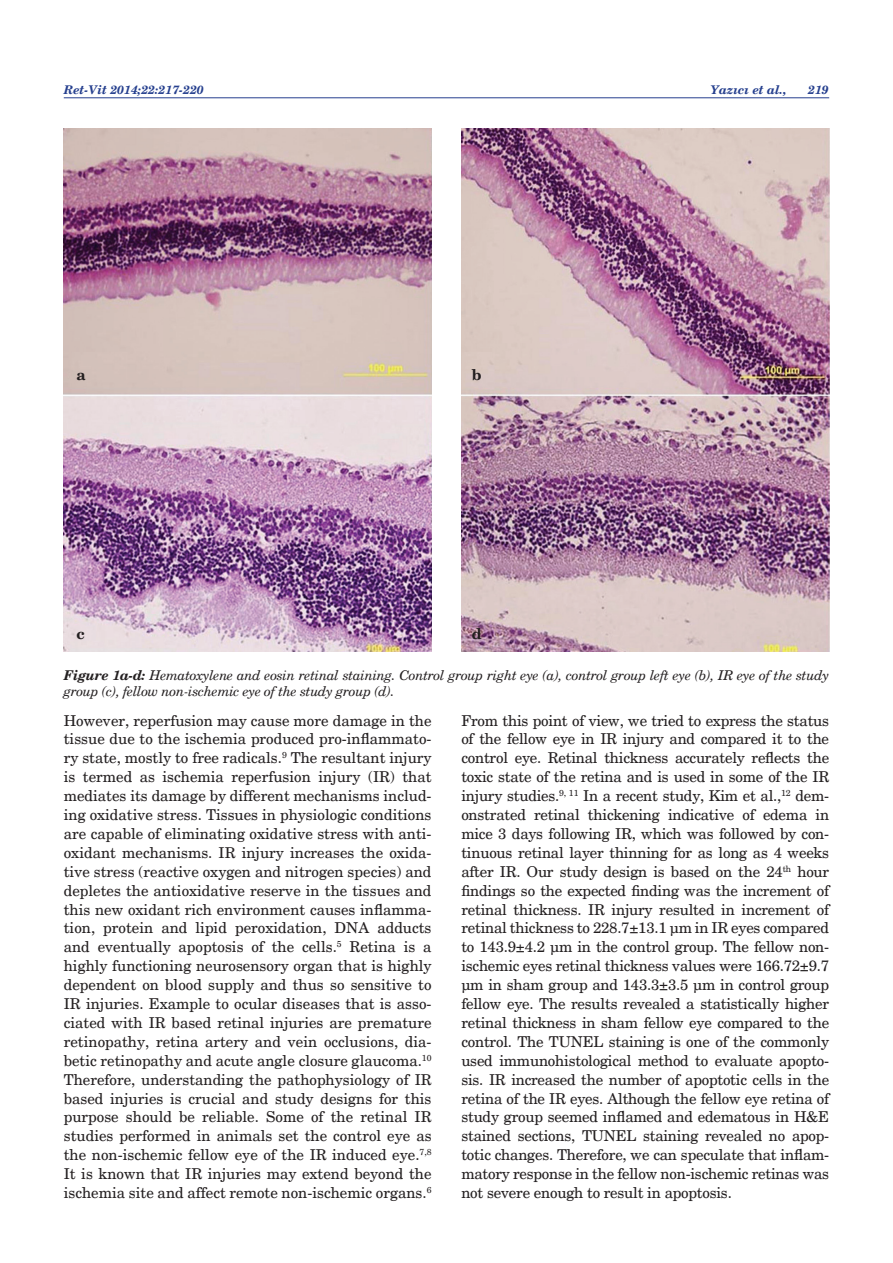
<style>
.page{position:relative;width:893px;height:1263px;background:#fff}
.page>*{position:absolute;margin:0;border:0;box-sizing:border-box;transform-origin:0 0}
.t1{font:15px/18.9px "New Century Schlbk";letter-spacing:-.005em;color:#231f20;text-align:justify}
.dipnotlar{font:700 15px "New Century Schlbk";color:#231f20}
.t2{font:italic 13.5px/16.2px "New Century Schlbk";letter-spacing:-.02em;color:#231f20}
.t3{font:italic 700 12px "New Century Schlbk";color:#253f8e}
.s1{font-weight:700}
</style>
<div class="page">
<hr style="left:64px;top:97px;width:765px;height:1px;background:#253f8e">
<img style="left:64px;top:129px;width:368px;height:522px">
<img style="left:461px;top:129px;width:368px;height:522px">
<p class="t3" style="left:64px;top:82px;width:142px">Ret-Vit 2014;22:217-220</p>
<p class="t3" style="left:711px;top:82px;width:78px">Yazıcı et al.,</p>
<p class="t3" style="left:808px;top:82px;width:22px">219</p>
<p class="dipnotlar" style="left:77px;top:366px;width:11px">a</p>
<p class="dipnotlar" style="left:77px;top:624px;width:10px">c</p>
<p class="dipnotlar" style="left:472px;top:366px;width:11px">b</p>
<p class="dipnotlar" style="left:472px;top:624px;width:12px">d</p>
<p class="t2" style="left:64px;top:667px;width:767px"><span class="s1">Figure 1a-d:</span> Hematoxylene and eosin retinal staining. Control group right eye (a), control group left eye (b), IR eye of the study group (c), fellow non-ischemic eye of the study group (d).</p>
<p class="t1" style="left:64px;top:711px;width:369px">However, reperfusion may cause more damage in the tissue due to the ischemia produced pro-inflammato&shy;ry state, mostly to free radicals.<sup>9</sup> The resultant injury is termed as ischemia reperfusion injury (IR) that mediates its damage by different mechanisms includ&shy;ing oxidative stress. Tissues in physiologic conditions are capable of eliminating oxidative stress with anti&shy;oxidant mechanisms. IR injury increases the oxida&shy;tive stress (reactive oxygen and nitrogen species) and depletes the antioxidative reserve in the tissues and this new oxidant rich environment causes inflamma&shy;tion, protein and lipid peroxidation, DNA adducts and eventually apoptosis of the cells.<sup>5</sup> Retina is a highly functioning neurosensory organ that is highly dependent on blood supply and thus so sensitive to IR injuries. Example to ocular diseases that is asso&shy;ciated with IR based retinal injuries are premature retinopathy, retina artery and vein occlusions, dia&shy;betic retinopathy and acute angle closure glaucoma.<sup>10<br></sup>Therefore, understanding the pathophysiology of IR based injuries is crucial and study designs for this purpose should be reliable. Some of the retinal IR studies performed in animals set the control eye as the non-ischemic fellow eye of the IR induced eye.<sup>7,8<br></sup>It is known that IR injuries may extend beyond the ischemia site and affect remote non-ischemic organs.<sup>6</sup></p>
<p class="t1" style="left:461px;top:711px;width:369px">From this point of view, we tried to express the status of the fellow eye in IR injury and compared it to the control eye. Retinal thickness accurately reflects the toxic state of the retina and is used in some of the IR injury studies.<sup>9,</sup> <sup>11</sup> In a recent study, Kim et al.,<sup>12</sup> dem&shy;onstrated retinal thickening indicative of edema in mice 3 days following IR, which was followed by con&shy;tinuous retinal layer thinning for as long as 4 weeks after IR. Our study design is based on the 24<sup>th</sup> hour findings so the expected finding was the increment of retinal thickness. IR injury resulted in increment of retinal thickness to 228.7±13.1 µm in IR eyes compared to 143.9±4.2 µm in the control group. The fellow non&shy;ischemic eyes retinal thickness values were 166.72±9.7 µm in sham group and 143.3±3.5 µm in control group fellow eye. The results revealed a statistically higher retinal thickness in sham fellow eye compared to the control. The TUNEL staining is one of the commonly used immunohistological method to evaluate apopto&shy;sis. IR increased the number of apoptotic cells in the retina of the IR eyes. Although the fellow eye retina of study group seemed inflamed and edematous in H&amp;E stained sections, TUNEL staining revealed no apop&shy;totic changes. Therefore, we can speculate that inflam&shy;matory response in the fellow non-ischemic retinas was not severe enough to result in apoptosis.</p>
</div>
